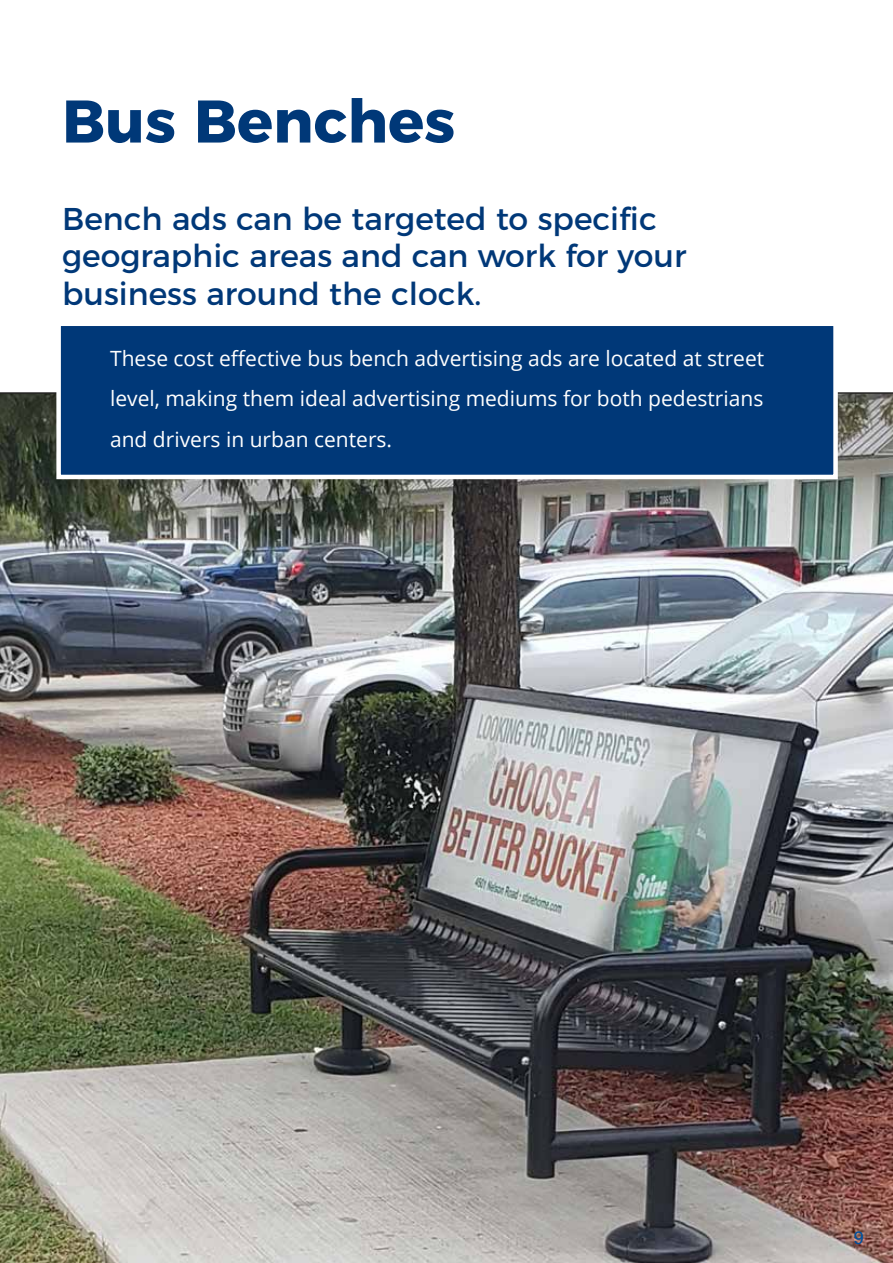
<style>
.page{position:relative;width:893px;height:1263px;background:#fff}
.page>*{position:absolute;margin:0;border:0;box-sizing:border-box;transform-origin:0 0}
.t1{font:700 60px "Montserrat";color:#003878}
.t2{font:31.5px/37.8px "Montserrat";color:#003878}
.t3{font:21px/40.5px "Open Sans";color:#fff;text-align:justify}
.t4{font:18px "Helvetica";color:#00509e}
</style>
<div class="page">
<img style="left:0;top:392px;width:893px;height:871px">
<div style="left:54px;top:326px;width:786px;height:155px;background:#003878"></div>
<h1 class="t1" style="left:62px;top:72px;width:395px">Bus Benches</h1>
<h2 class="t2" style="left:62px;top:197px;width:626px">Bench ads can be targeted to specific geographic areas and can work for your business around the clock.</h2>
<p class="t3" style="left:110px;top:337px;width:656px">These cost effective bus bench advertising ads are located at street level, making them ideal advertising mediums for both pedestrians and drivers in urban centers.</p>
<p class="t4" style="left:854px;top:1227px;width:12px">9</p>
</div>
